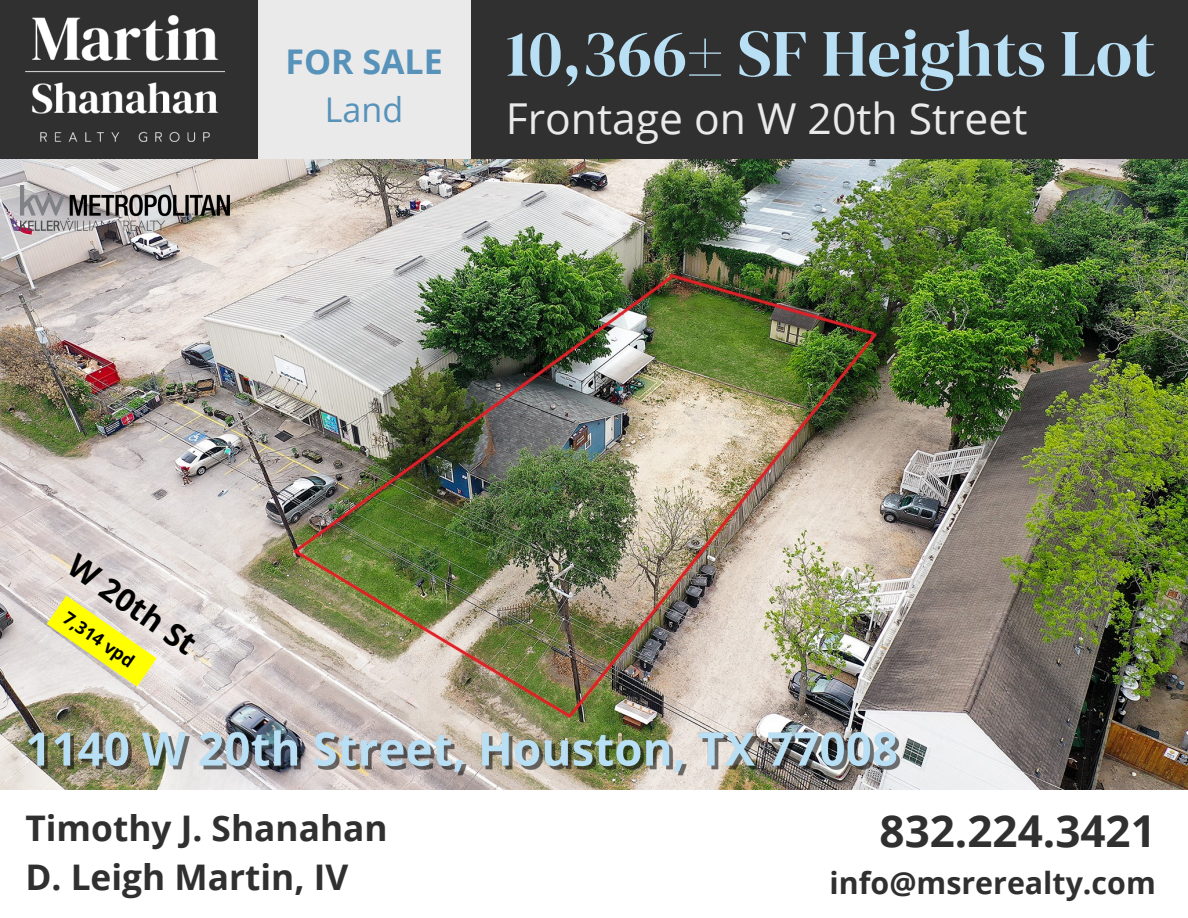
<style>
.page{position:relative;width:1188px;height:918px;background:#fff}
.page>*{position:absolute;margin:0;border:0;box-sizing:border-box;transform-origin:0 0}
.t1{font:66.15px "DM Serif Display";color:#b8dff4}
.t2{font:700 43.95px "Open Sans";color:#303030}
.t3{font:42.6px "Open Sans";color:#eaeaea}
.t4{font:700 35.25px "Open Sans";color:#303030}
.t5{font:700 34.05px "Open Sans";color:#5692ba}
.t6{font:34.05px "Open Sans";color:#5692ba}
.t7{font:700 31.5px "Open Sans";color:#000}
.t8{font:700 30.3px "Open Sans";color:#303030}
.t9{font:700 17.55px "Open Sans";color:#000}
</style>
<div class="page">
<div style="left:0;top:0;width:1188px;height:160px;background:#303030"></div>
<img style="left:25px;top:15px;width:199px;height:126px">
<div style="left:258px;top:0;width:213px;height:160px;background:#eaeaea"></div>
<img style="left:0;top:160px;width:1188px;height:630px">
<img style="left:20px;top:186px;width:209px;height:45px">
<svg style="left:47px;top:596px;width:110px;height:91px;background:#ece988"></svg>
<img style="left:25px;top:717px;width:878px;height:67px">
<p class="t5" style="left:285px;top:38px;width:159px">FOR SALE</p>
<p class="t6" style="left:325px;top:85px;width:80px">Land</p>
<p class="t1" style="left:506px;top:7px;width:652px">10,366± SF Heights Lot</p>
<p class="t3" style="left:506px;top:88px;width:523px">Frontage on W 20th Street</p>
<p class="t7" style="left:85px;top:544px;width:150px;rotate:35deg">W 20th St</p>
<p class="t9" style="left:72px;top:606px;width:84px;rotate:35deg">7,314 vpd</p>
<p class="t4" style="left:25px;top:803px;width:364px">Timothy J. Shanahan</p>
<p class="t4" style="left:25px;top:852px;width:324px">D. Leigh Martin, IV</p>
<p class="t2" style="left:880px;top:800px;width:278px">832.224.3421</p>
<p class="t8" style="left:830px;top:861px;width:328px">info@msrerealty.com</p>
</div>
